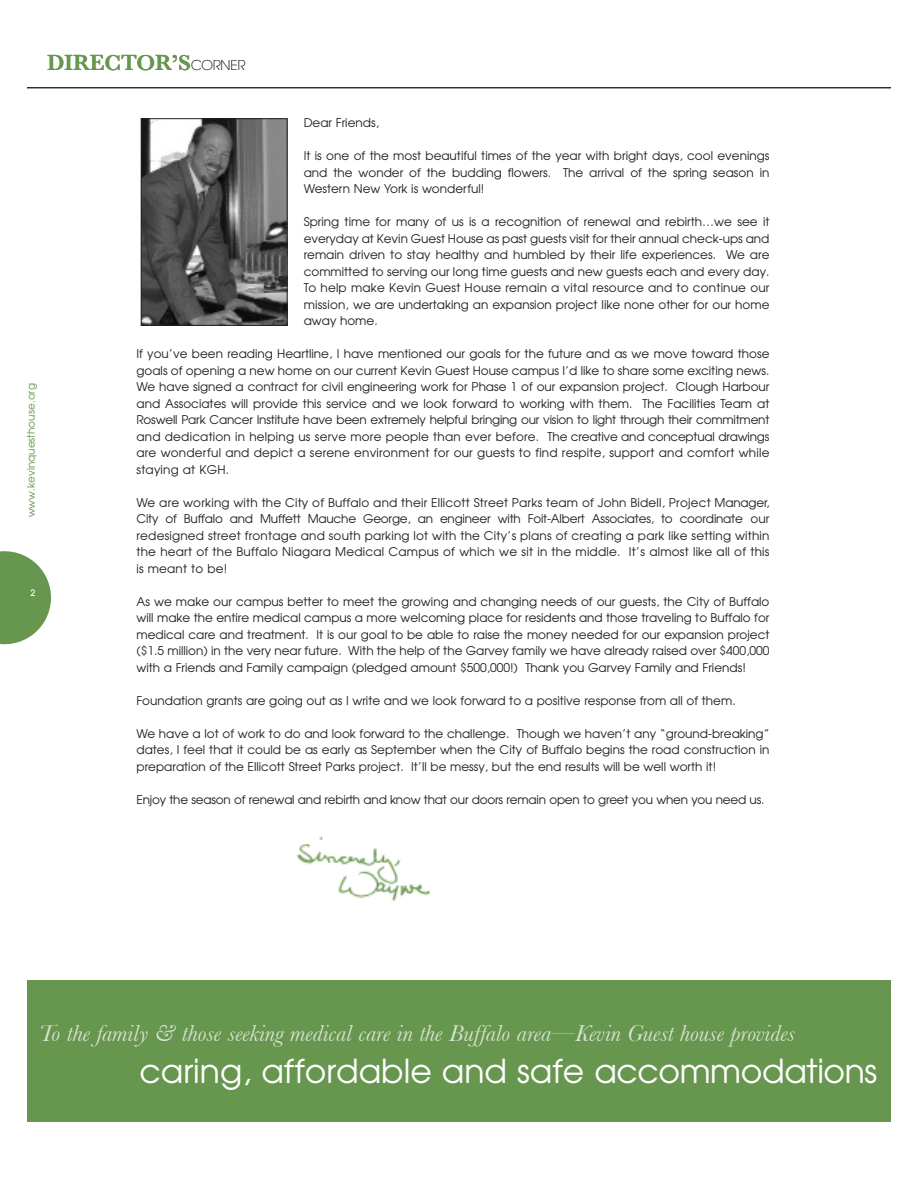
<style>
.page{position:relative;width:918px;height:1188px;background:#fff}
.page>*{position:absolute;margin:0;border:0;box-sizing:border-box;transform-origin:0 0}
.t1{font:33px "Avant Garde";color:#fff}
.t2{font:italic 24px "Baskerville";color:#d8e3d1}
.t3{font:600 22.5px "Baskerville";color:#67964f}
.t4{font:12px/16.5px "Avant Garde";color:#231f20;text-align:justify}
.t5{font:10.5px "Avant Garde";color:#67964f}
.t6{font:500 9px "Avant Garde";color:#fff}
.s1{font-family:"Avant Garde";font-weight:200;font-size:13.5px;color:#231f20}
</style>
<div class="page">
<svg style="left:0;top:551px;width:51px;height:93px"></svg>
<img style="left:143px;top:120px;width:142px;height:204px">
<div style="left:141px;top:118px;width:146px;height:208px;border:1px solid #231f20"></div>
<hr style="left:27px;top:87px;width:864px;height:1px;background:#231f20">
<img style="left:296px;top:836px;width:135px;height:66px">
<div style="left:27px;top:980px;width:864px;height:141px;background:#67964f"></div>
<h3 class="t3" style="left:47px;top:50px;width:200px">DIRECTOR’S<span class="s1">CORNER</span></h3>
<p class="t5" style="left:25px;top:517px;width:136px;rotate:-90deg">www.kevinquesthouse.org</p>
<p class="t6" style="left:31px;top:589px;width:6px">2</p>
<p class="t4" style="left:304px;top:115px;width:77px">Dear Friends,</p>
<p class="t4" style="left:304px;top:148px;width:467px">It is one of the most beautiful times of the year with bright days, cool evenings and the wonder of the budding flowers. The arrival of the spring season in Western New York is wonderful!</p>
<p class="t4" style="left:304px;top:214px;width:467px">Spring time for many of us is a recognition of renewal and rebirth…we see it everyday at Kevin Guest House as past guests visit for their annual check-ups and remain driven to stay healthy and humbled by their life experiences. We are committed to serving our long time guests and new guests each and every day.<br>To help make Kevin Guest House remain a vital resource and to continue our mission, we are undertaking an expansion project like none other for our home away home.</p>
<p class="t4" style="left:136px;top:346px;width:635px">If you’ve been reading Heartline, I have mentioned our goals for the future and as we move toward those goals of opening a new home on our current Kevin Guest House campus I’d like to share some exciting news.<br>We have signed a contract for civil engineering work for Phase 1 of our expansion project. Clough Harbour and Associates will provide this service and we look forward to working with them. The Facilities Team at Roswell Park Cancer Institute have been extremely helpful bringing our vision to light through their commitment and dedication in helping us serve more people than ever before. The creative and conceptual drawings are wonderful and depict a serene environment for our guests to find respite, support and comfort while staying at KGH.</p>
<p class="t4" style="left:136px;top:494px;width:635px">We are working with the City of Buffalo and their Ellicott Street Parks team of John Bidell, Project Manager, City of Buffalo and Muffett Mauche George, an engineer with Foit-Albert Associates, to coordinate our redesigned street frontage and south parking lot with the City’s plans of creating a park like setting within the heart of the Buffalo Niagara Medical Campus of which we sit in the middle. It’s almost like all of this is meant to be!</p>
<p class="t4" style="left:136px;top:593px;width:635px">As we make our campus better to meet the growing and changing needs of our guests, the City of Buffalo will make the entire medical campus a more welcoming place for residents and those traveling to Buffalo for medical care and treatment. It is our goal to be able to raise the money needed for our expansion project ($1.5 million) in the very near future. With the help of the Garvey family we have already raised over $400,000 with a Friends and Family campaign (pledged amount $500,000!) Thank you Garvey Family and Friends!</p>
<p class="t4" style="left:136px;top:692px;width:601px">Foundation grants are going out as I write and we look forward to a positive response from all of them.</p>
<p class="t4" style="left:136px;top:725px;width:635px">We have a lot of work to do and look forward to the challenge. Though we haven’t any “ground-breaking” dates, I feel that it could be as early as September when the City of Buffalo begins the road construction in preparation of the Ellicott Street Parks project. It’ll be messy, but the end results will be well worth it!</p>
<p class="t4" style="left:136px;top:791px;width:630px">Enjoy the season of renewal and rebirth and know that our doors remain open to greet you when you need us.</p>
<h2 class="t2" style="left:39px;top:1020px;width:758px">To the family &amp; those seeking medical care in the Buffalo area—Kevin Guest house provides</h2>
<h1 class="t1" style="left:140px;top:1052px;width:739px">caring, affordable and safe accommodations</h1>
</div>
